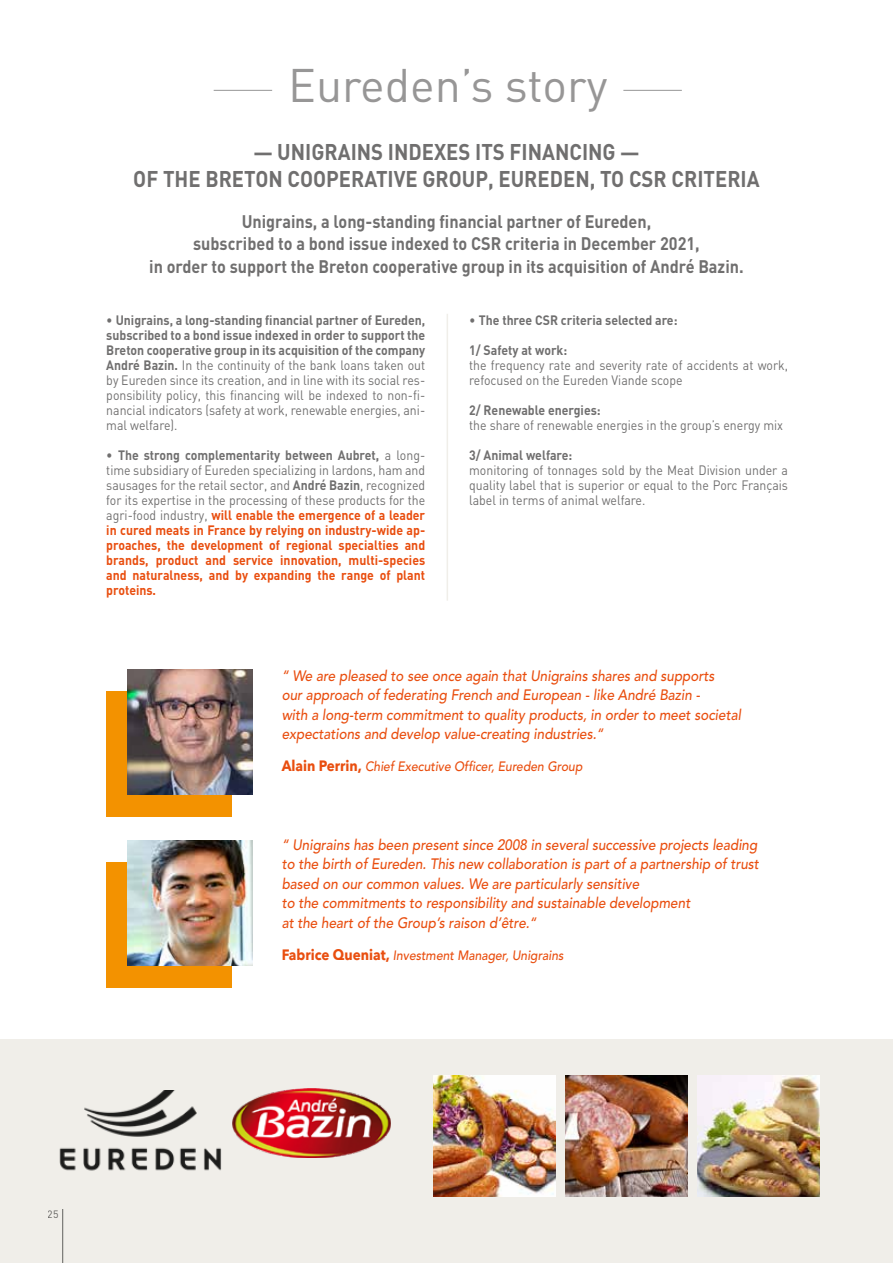
<style>
.page{position:relative;width:893px;height:1263px;background:#fff}
.page>*{position:absolute;margin:0;border:0;box-sizing:border-box;transform-origin:0 0}
.t1{font:46.5px "DIN";color:#979696}
.t2{font:700 22.5px/27px "DIN";color:#706f6f;text-align:center;scale:.9 1}
.t3{font:700 18px/22.5px "DIN";color:#706f6f;text-align:center;scale:.9 1}
.t4{font:italic 500 15px/19.5px "Avenir";color:#e94e0f;scale:.9 1}
.t5{font:13.5px/15px "DIN";color:#706f6f;text-align:justify;scale:.91 1}
.t6{font:700 13.5px/15px "DIN";color:#e94e0f;text-align:justify;scale:.91 1}
.t7{font:italic 500 13.5px "Avenir";color:#e94e0f;scale:.9 1}
.t8{font:700 13.5px "DIN";color:#706f6f;scale:.91 1}
.t9{font:10.5px "DIN";color:#000}
.s1{font-size:21px}
.s2{font-weight:700}
.s3{font-weight:400;color:#706f6f}
.s4{color:#706f6f}
.s5{font-weight:400}
.s6{font-family:"Avenir Next";font-weight:700;font-style:normal;font-size:15px}
</style>
<div class="page">
<div style="left:0;top:1040px;width:893px;height:223px;background:#f0eee9"></div>
<hr style="left:214px;top:90px;width:58px;height:1px;background:#979696">
<hr style="left:623px;top:90px;width:59px;height:1px;background:#979696">
<hr style="left:62px;top:1209px;width:1px;height:54px;background:#000">
<hr style="left:447px;top:314px;width:1px;height:287px;background:#f0eee9">
<img style="left:434px;top:1075px;width:121px;height:122px">
<img style="left:566px;top:1075px;width:121px;height:122px">
<img style="left:698px;top:1075px;width:121px;height:122px">
<div style="left:106px;top:691px;width:126px;height:126px;background:#f39200"></div>
<div style="left:106px;top:863px;width:126px;height:125px;background:#f39200"></div>
<img style="left:127px;top:669px;width:126px;height:125px">
<img style="left:237px;top:1089px;width:153px;height:68px">
<img style="left:127px;top:840px;width:126px;height:125px">
<img style="left:59px;top:1090px;width:178px;height:81px">
<h1 class="t1" style="left:288px;top:56px;width:321px">Eureden’s story</h1>
<h2 class="t2" style="left:133px;top:138px;width:697px"><span class="s1">—</span> UNIGRAINS INDEXES ITS FINANCING <span class="s1">—<br></span>OF THE BRETON COOPERATIVE GROUP, EUREDEN, TO CSR CRITERIA</h2>
<h3 class="t3" style="left:149px;top:209px;width:662px">Unigrains, a long-standing financial partner of Eureden,<br>subscribed to a bond issue indexed to CSR criteria in December 2021,<br>in order to support the Breton cooperative group in its acquisition of André Bazin.</h3>
<p class="t5" style="left:106px;top:312px;width:352px">• <span class="s2">Unigrains, a long-standing financial partner of Eureden, subscribed to a bond issue indexed in order to support the Breton cooperative group in its acquisition of the company André Bazin.</span> In the continuity of the bank loans taken out by Eureden since its creation, and in line with its social res&shy;ponsibility policy, this financing will be indexed to non-fi&shy;nancial indicators (safety at work, renewable energies, ani&shy;mal welfare).</p>
<p class="t6" style="left:106px;top:447px;width:352px"><span class="s3">•</span> <span class="s4">The strong complementarity between Aubret,</span> <span class="s3">a long&shy;time subsidiary of Eureden specializing in lardons, ham and sausages for the retail sector, and</span> <span class="s4">André Bazin</span><span class="s3">, recognized for its expertise in the processing of these products for the agri-food industry,</span> will enable the emergence of a leader in cured meats in France by relying on industry-wide ap&shy;proaches, the development of regional specialties and brands, product and service innovation, multi-species and naturalness, and by expanding the range of plant proteins.</p>
<p class="t8" style="left:469px;top:311px;width:230px"><span class="s5">•</span> The three CSR criteria selected are:</p>
<p class="t8" style="left:469px;top:341px;width:109px">1/ Safety at work:</p>
<p class="t5" style="left:469px;top:357px;width:352px">the frequency rate and severity rate of accidents at work, refocused on the Eureden Viande scope</p>
<p class="t8" style="left:469px;top:401px;width:146px">2/ Renewable energies:</p>
<p class="t5" style="left:469px;top:417px;width:346px">the share of renewable energies in the group’s energy mix</p>
<p class="t8" style="left:469px;top:446px;width:115px">3/ Animal welfare:</p>
<p class="t5" style="left:469px;top:462px;width:352px">monitoring of tonnages sold by the Meat Division under a quality label that is superior or equal to the Porc Français label in terms of animal welfare.</p>
<p class="t4" style="left:282px;top:666px;width:512px">“ We are pleased to see once again that Unigrains shares and supports<br>our approach of federating French and European - like André Bazin -<br>with a long-term commitment to quality products, in order to meet societal expectations and develop value-creating industries.“</p>
<p class="t7" style="left:282px;top:759px;width:336px"><span class="s6">Alain Perrin,</span> Chief Executive Officer, Eureden Group</p>
<p class="t4" style="left:282px;top:835px;width:532px">“ Unigrains has been present since 2008 in several successive projects leading to the birth of Eureden. This new collaboration is part of a partnership of trust based on our common values. We are particularly sensitive<br>to the commitments to responsibility and sustainable development<br>at the heart of the Group’s raison d’être.“</p>
<p class="t7" style="left:282px;top:947px;width:315px"><span class="s6">Fabrice Queniat,</span> Investment Manager, Unigrains</p>
<p class="t9" style="left:48px;top:1207px;width:12px">25</p>
</div>
